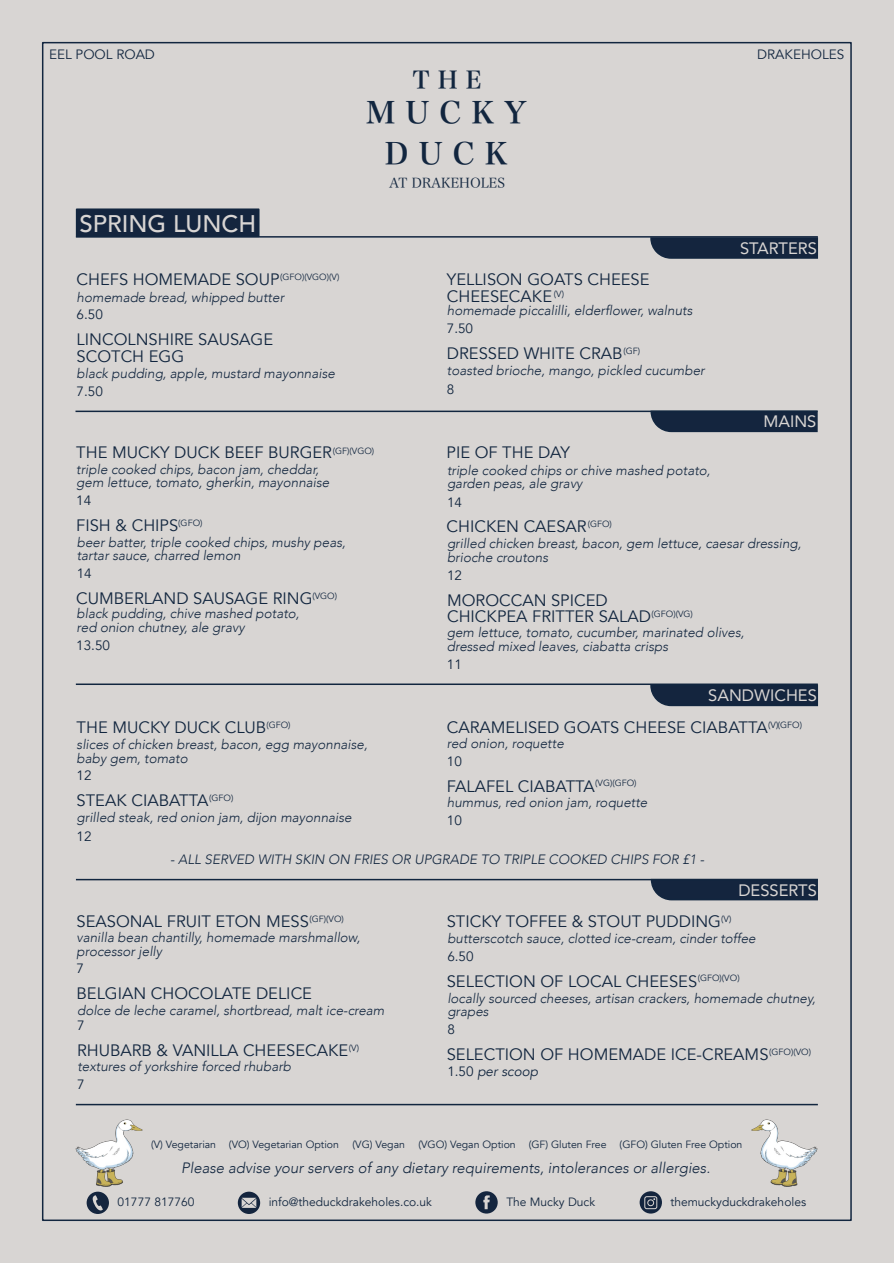
<style>
.page{position:relative;width:894px;height:1263px;background:#fff}
.page>*{position:absolute;margin:0;border:0;box-sizing:border-box;transform-origin:0 0}
.t1{font:30px/41px "Hira Min Pro W6";letter-spacing:.335em;color:#12263f;text-align:center}
.t2{font:500 24px "Avenir";color:#d8d5d3}
.t3{font:24px "Hira Min Pro W6";color:#12263f}
.t4{font:16.5px/16.5px "Avenir";color:#12263f}
.t5{font:16.5px "Avenir";color:#d8d5d3}
.t6{font:italic 300 15px "Avenir";color:#12263f}
.t7{font:italic 300 13.5px/13.5px "Avenir";color:#12263f}
.t8{font:13.5px "Avenir";color:#12263f}
.t9{font:13.5px "Hira Min Pro W3";color:#12263f}
.t10{font:italic 13.5px "Avenir";color:#12263f}
.t11{font:12px "Avenir";color:#12263f}
.t12{font:10.5px "Avenir";color:#12263f}
.t13{font:9px "Avenir";color:#12263f}
.s1{font-style:normal}
</style>
<div class="page">
<div style="left:0;top:0;width:893px;height:1263px;background:#d8d5d3"></div>
<div style="left:475px;top:1191px;width:22px;height:22px;background:#14253e;border-radius:50%"></div>
<svg style="left:238px;top:1192px;width:22px;height:22px"></svg>
<svg style="left:639px;top:1191px;width:22px;height:22px"></svg>
<div style="left:87px;top:1192px;width:22px;height:22px;background:#14253e;border-radius:50%"></div>
<svg style="left:241px;top:1198px;width:15px;height:10px"></svg>
<svg style="left:483px;top:1195px;width:6px;height:14px"></svg>
<div style="left:644px;top:1196px;width:13px;height:13px;border:1px solid #d8d5d3;border-radius:2px"></div>
<div style="left:647px;top:1199px;width:6px;height:7px;border:1px solid #d8d5d3;border-radius:50%"></div>
<svg style="left:92px;top:1195px;width:11px;height:16px"></svg>
<img style="left:75px;top:1119px;width:68px;height:68px">
<img style="left:751px;top:1119px;width:67px;height:68px">
<svg style="left:650px;top:236px;width:168px;height:23px;background:#1b2b43"></svg>
<svg style="left:650px;top:684px;width:168px;height:23px;background:#203047"></svg>
<svg style="left:649px;top:410px;width:169px;height:23px;background:#25354b"></svg>
<svg style="left:649px;top:878px;width:169px;height:23px;background:#26364c"></svg>
<hr style="left:77px;top:236px;width:739px;height:2px;background:#12263f">
<hr style="left:77px;top:683px;width:739px;height:2px;background:#12263f">
<hr style="left:76px;top:411px;width:740px;height:1px;background:#12263f">
<hr style="left:77px;top:879px;width:739px;height:1px;background:#12263f">
<hr style="left:77px;top:1104px;width:739px;height:1px;background:#12263f">
<div style="left:76px;top:208px;width:183px;height:29px;background:#14253e;border:2px solid #12263f"></div>
<p class="t8" style="left:49px;top:46px;width:107px">EEL POOL ROAD</p>
<p class="t8" style="left:757px;top:46px;width:89px">DRAKEHOLES</p>
<h2 class="t3" style="left:413px;top:68px;width:70px">THE</h2>
<h1 class="t1" style="left:366px;top:92px;width:162px">MUCKY<br>DUCK</h1>
<p class="t9" style="left:389px;top:177px;width:117px">AT DRAKEHOLES</p>
<h2 class="t2" style="left:79px;top:208px;width:178px">SPRING LUNCH</h2>
<p class="t5" style="left:739px;top:237px;width:79px">STARTERS</p>
<p class="t4" style="left:77px;top:272px;width:204px">CHEFS HOMEMADE SOUP</p>
<p class="t13" style="left:280px;top:271px;width:61px">(GFO)(VGO)(V)</p>
<p class="t7" style="left:77px;top:290px;width:209px">homemade bread, whipped butter</p>
<p class="t8" style="left:77px;top:306px;width:28px">6.50</p>
<p class="t4" style="left:77px;top:331px;width:198px">LINCOLNSHIRE SAUSAGE<br>SCOTCH EGG</p>
<p class="t7" style="left:77px;top:367px;width:260px">black pudding, apple, mustard mayonnaise</p>
<p class="t8" style="left:77px;top:382px;width:28px">7.50</p>
<p class="t4" style="left:446px;top:272px;width:204px">YELLISON GOATS CHEESE<br>CHEESECAKE</p>
<p class="t7" style="left:446px;top:304px;width:247px">homemade piccalilli, elderflower, walnuts</p>
<p class="t8" style="left:446px;top:320px;width:28px">7.50</p>
<p class="t13" style="left:553px;top:288px;width:12px">(V)</p>
<p class="t4" style="left:446px;top:345px;width:195px">DRESSED WHITE CRAB<sup>(GF)</sup></p>
<p class="t7" style="left:446px;top:364px;width:259px">toasted brioche, mango, pickled cucumber</p>
<p class="t8" style="left:446px;top:380px;width:9px">8</p>
<p class="t5" style="left:763px;top:411px;width:54px">MAINS</p>
<p class="t4" style="left:76px;top:445px;width:257px">THE MUCKY DUCK BEEF BURGER</p>
<p class="t13" style="left:333px;top:445px;width:43px">(GF)(VGO)</p>
<p class="t4" style="left:446px;top:445px;width:125px">PIE OF THE DAY</p>
<p class="t7" style="left:76px;top:462px;width:254px">triple cooked chips, bacon jam, cheddar, gem lettuce, tomato, gherkin, mayonnaise</p>
<p class="t7" style="left:447px;top:463px;width:265px">triple cooked chips or chive mashed potato, garden peas, ale gravy</p>
<p class="t8" style="left:76px;top:491px;width:17px">14</p>
<p class="t8" style="left:447px;top:493px;width:17px">14</p>
<p class="t4" style="left:76px;top:517px;width:103px">FISH &amp; CHIPS</p>
<p class="t13" style="left:178px;top:517px;width:26px">(GFO)</p>
<p class="t4" style="left:446px;top:518px;width:142px">CHICKEN CAESAR</p>
<p class="t13" style="left:587px;top:518px;width:26px">(GFO)</p>
<p class="t7" style="left:77px;top:535px;width:270px">beer batter, triple cooked chips, mushy peas, tartar sauce, charred lemon</p>
<p class="t7" style="left:447px;top:537px;width:355px">grilled chicken breast, bacon, gem lettuce, caesar dressing, brioche croutons</p>
<p class="t8" style="left:77px;top:564px;width:17px">14</p>
<p class="t8" style="left:447px;top:566px;width:17px">12</p>
<p class="t4" style="left:76px;top:590px;width:238px">CUMBERLAND SAUSAGE RING</p>
<p class="t13" style="left:312px;top:590px;width:26px">(VGO)</p>
<p class="t7" style="left:77px;top:607px;width:224px">black pudding, chive mashed potato, red onion chutney, ale gravy</p>
<p class="t8" style="left:76px;top:637px;width:35px">13.50</p>
<p class="t4" style="left:447px;top:592px;width:205px">MOROCCAN SPICED<br>CHICKPEA FRITTER SALAD</p>
<p class="t13" style="left:651px;top:608px;width:43px">(GFO)(VG)</p>
<p class="t7" style="left:446px;top:626px;width:299px">gem lettuce, tomato, cucumber, marinated olives, dressed mixed leaves, ciabatta crisps</p>
<p class="t8" style="left:446px;top:655px;width:17px">11</p>
<p class="t5" style="left:708px;top:685px;width:110px">SANDWICHES</p>
<p class="t4" style="left:77px;top:719px;width:191px">THE MUCKY DUCK CLUB</p>
<p class="t4" style="left:446px;top:719px;width:322px">CARAMELISED GOATS CHEESE CIABATTA</p>
<p class="t13" style="left:266px;top:719px;width:26px">(GFO)</p>
<p class="t13" style="left:767px;top:718px;width:35px">(V)(GFO)</p>
<p class="t7" style="left:77px;top:738px;width:292px">slices of chicken breast, bacon, egg mayonnaise, baby gem, tomato</p>
<p class="t8" style="left:77px;top:767px;width:17px">12</p>
<p class="t4" style="left:77px;top:792px;width:133px">STEAK CIABATTA</p>
<p class="t13" style="left:209px;top:792px;width:26px">(GFO)</p>
<p class="t7" style="left:77px;top:811px;width:276px">grilled steak, red onion jam, dĳon mayonnaise</p>
<p class="t8" style="left:77px;top:827px;width:17px">12</p>
<p class="t7" style="left:446px;top:736px;width:118px">red onion, roquette</p>
<p class="t8" style="left:446px;top:753px;width:17px">10</p>
<p class="t13" style="left:595px;top:777px;width:43px">(VG)(GFO)</p>
<p class="t4" style="left:446px;top:778px;width:149px">FALAFEL CIABATTA</p>
<p class="t7" style="left:446px;top:795px;width:202px">hummus, red onion jam, roquette</p>
<p class="t8" style="left:446px;top:812px;width:17px">10</p>
<p class="t7" style="left:170px;top:853px;width:535px">- ALL SERVED WITH SKIN ON FRIES OR UPGRADE TO TRIPLE COOKED CHIPS FOR £1 -</p>
<p class="t4" style="left:76px;top:913px;width:234px">SEASONAL FRUIT ETON MESS</p>
<p class="t13" style="left:309px;top:912px;width:36px">(GF)(VO)</p>
<p class="t4" style="left:446px;top:913px;width:276px">STICKY TOFFEE &amp; STOUT PUDDING</p>
<p class="t13" style="left:721px;top:912px;width:12px">(V)</p>
<p class="t5" style="left:738px;top:879px;width:80px">DESSERTS</p>
<p class="t7" style="left:76px;top:931px;width:285px">vanilla bean chantilly, homemade marshmallow, processor jelly</p>
<p class="t8" style="left:76px;top:960px;width:9px">7</p>
<p class="t4" style="left:76px;top:985px;width:237px">BELGIAN CHOCOLATE DELICE</p>
<p class="t7" style="left:77px;top:1004px;width:309px">dolce de leche caramel, shortbread, malt ice-cream</p>
<p class="t8" style="left:77px;top:1017px;width:9px">7</p>
<p class="t4" style="left:77px;top:1042px;width:272px">RHUBARB &amp; VANILLA CHEESECAKE</p>
<p class="t13" style="left:349px;top:1042px;width:12px">(V)</p>
<p class="t7" style="left:77px;top:1060px;width:215px">textures of yorkshire forced rhubarb</p>
<p class="t8" style="left:77px;top:1075px;width:9px">7</p>
<p class="t7" style="left:447px;top:931px;width:310px">butterscotch sauce, clotted ice-cream, cinder toffee</p>
<p class="t8" style="left:447px;top:947px;width:28px">6.50</p>
<p class="t4" style="left:446px;top:973px;width:252px">SELECTION OF LOCAL CHEESES</p>
<p class="t13" style="left:697px;top:972px;width:43px">(GFO)(VO)</p>
<p class="t7" style="left:447px;top:991px;width:369px">locally sourced cheeses, artisan crackers, homemade chutney, grapes</p>
<p class="t8" style="left:447px;top:1021px;width:9px">8</p>
<p class="t10" style="left:447px;top:1063px;width:92px"><span class="s1">1.50</span> per scoop</p>
<p class="t4" style="left:446px;top:1046px;width:323px">SELECTION OF HOMEMADE ICE-CREAMS</p>
<p class="t13" style="left:769px;top:1046px;width:43px">(GFO)(VO)</p>
<p class="t12" style="left:151px;top:1137px;width:189px">(V) Vegetarian (VO) Vegetarian Option</p>
<p class="t12" style="left:352px;top:1137px;width:54px">(VG) Vegan</p>
<p class="t12" style="left:418px;top:1137px;width:325px">(VGO) Vegan Option (GF) Gluten Free (GFO) Gluten Free Option</p>
<p class="t6" style="left:181px;top:1158px;width:530px">Please advise your servers of any dietary requirements, intolerances or allergies.</p>
<p class="t11" style="left:118px;top:1194px;width:78px">01777 817760</p>
<p class="t11" style="left:268px;top:1194px;width:165px">info@theduckdrakeholes.co.uk</p>
<p class="t11" style="left:506px;top:1194px;width:90px">The Mucky Duck</p>
<p class="t11" style="left:670px;top:1194px;width:137px">themuckyduckdrakeholes</p>
</div>
